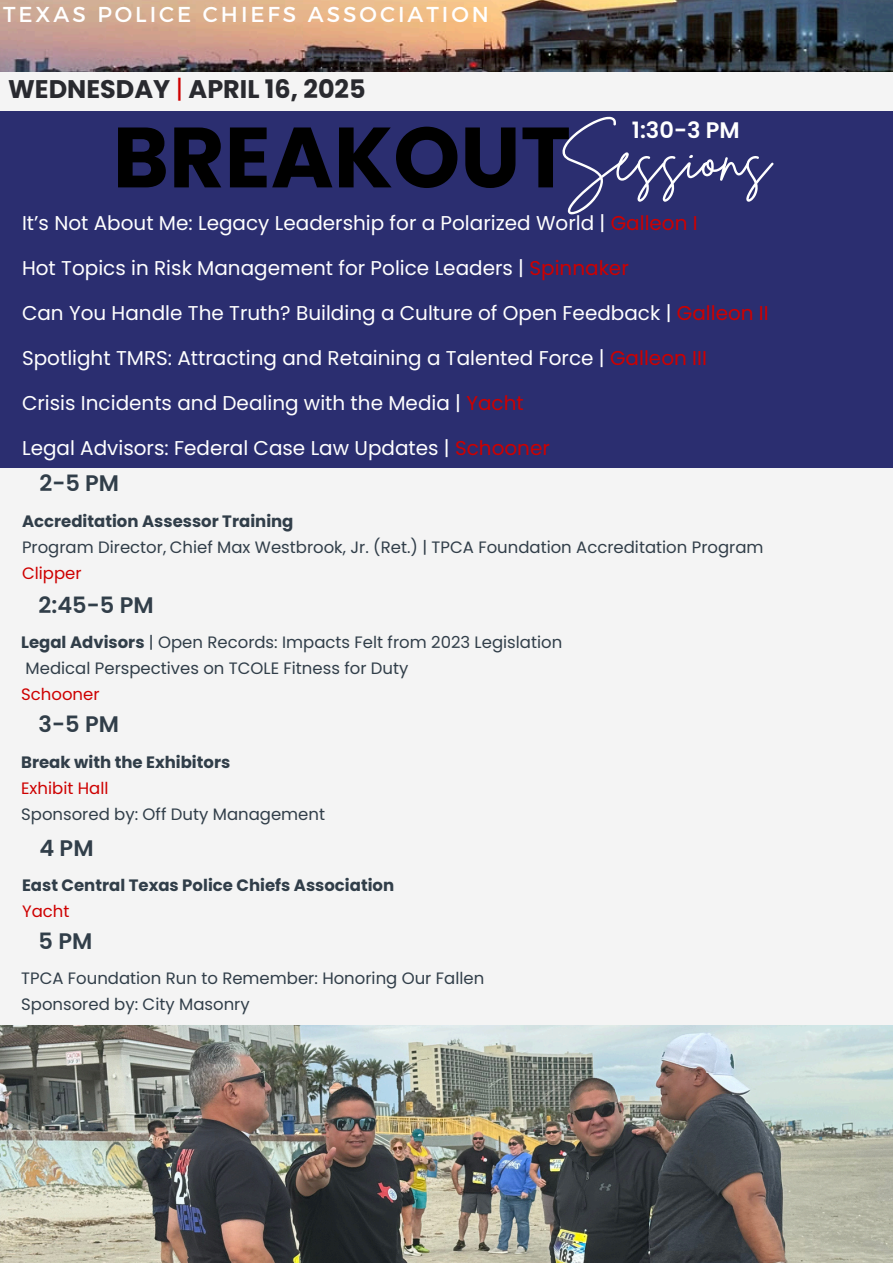
<style>
.page{position:relative;width:893px;height:1263px;background:#f4f4f4}
.page>*{position:absolute;margin:0;border:0;box-sizing:border-box;transform-origin:0 0}
.t1{font:700 85.35px "Poppins";color:#000}
.t2{font:62.7px "Brittany Signature";color:#fff}
.t3{font:700 25.5px "Poppins";color:#292a2f}
.t4{font:600 22.5px "Poppins";color:#313e49}
.t5{font:600 22.5px "Poppins";color:#fff}
.t6{font:21.6px "Montserrat";letter-spacing:.14em;color:#fff}
.t7{font:19.95px "Poppins";color:#fff}
.t8{font:16.5px "Poppins";color:#313e49}
.t9{font:700 16.5px "Poppins";color:#313e49}
.t10{font:16.5px "Poppins";color:#ce0000}
.s1{font-weight:400;color:#ce0000}
.s2{color:#ce0000}
.s3{font-weight:700}
</style>
<div class="page">
<img style="left:0;top:0;width:893px;height:71px">
<div style="left:0;top:111px;width:893px;height:357px;background:#2b2e70"></div>
<img style="left:0;top:1025px;width:893px;height:238px">
<p class="t6" style="left:3px;top:0;width:487px">TEXAS POLICE CHIEFS ASSOCIATION</p>
<h5 class="t3" style="left:8px;top:71px;width:359px">WEDNESDAY <span class="s1">|</span> APRIL 16, 2025</h5>
<h3 class="t1" style="left:113px;top:98px;width:460px">BREAKOUT</h3>
<h1 class="t2" style="left:559px;top:118px;width:213px">Sessions</h1>
<h4 class="t5" style="left:632px;top:115px;width:109px">1:30-3 PM</h4>
<h2 class="t7" style="left:22px;top:209px;width:677px">It’s Not About Me: Legacy Leadership for a Polarized World | <span class="s2">Galleon I</span></h2>
<h6 class="t7" style="left:22px;top:254px;width:608px">Hot Topics in Risk Management for Police Leaders | <span class="s2">Spinnaker</span></h6>
<h6 class="t7" style="left:22px;top:299px;width:748px">Can You Handle The Truth? Building a Culture of Open Feedback | <span class="s2">Galleon II</span></h6>
<h6 class="t7" style="left:22px;top:344px;width:686px">Spotlight TMRS: Attracting and Retaining a Talented Force | <span class="s2">Galleon III</span></h6>
<h6 class="t7" style="left:22px;top:389px;width:503px">Crisis Incidents and Dealing with the Media | <span class="s2">Yacht</span></h6>
<h6 class="t7" style="left:22px;top:434px;width:529px">Legal Advisors: Federal Case Law Updates | <span class="s2">Schooner</span></h6>
<h6 class="t4" style="left:39px;top:468px;width:81px">2-5 PM</h6>
<h4 class="t9" style="left:22px;top:510px;width:273px">Accreditation Assessor Training</h4>
<p class="t8" style="left:22px;top:535px;width:743px">Program Director, Chief Max Westbrook, Jr. (Ret.) | TPCA Foundation Accreditation Program</p>
<p class="t10" style="left:22px;top:561px;width:61px">Clipper</p>
<p class="t4" style="left:39px;top:589px;width:117px">2:45-5 PM</p>
<h4 class="t8" style="left:21px;top:631px;width:542px"><span class="s3">Legal Advisors</span> | Open Records: Impacts Felt from 2023 Legislation</h4>
<p class="t8" style="left:26px;top:657px;width:384px">Medical Perspectives on TCOLE Fitness for Duty</p>
<p class="t10" style="left:21px;top:683px;width:80px">Schooner</p>
<p class="t4" style="left:39px;top:709px;width:82px">3-5 PM</p>
<h4 class="t9" style="left:21px;top:750px;width:211px">Break with the Exhibitors</h4>
<p class="t10" style="left:21px;top:776px;width:89px">Exhibit Hall</p>
<p class="t8" style="left:21px;top:802px;width:305px">Sponsored by: Off Duty Management</p>
<p class="t4" style="left:39px;top:832px;width:56px">4 PM</p>
<h4 class="t9" style="left:22px;top:874px;width:374px">East Central Texas Police Chiefs Association</h4>
<p class="t10" style="left:22px;top:900px;width:49px">Yacht</p>
<p class="t4" style="left:39px;top:925px;width:55px">5 PM</p>
<h4 class="t8" style="left:21px;top:967px;width:464px">TPCA Foundation Run to Remember: Honoring Our Fallen</h4>
<p class="t8" style="left:21px;top:993px;width:230px">Sponsored by: City Masonry</p>
</div>
